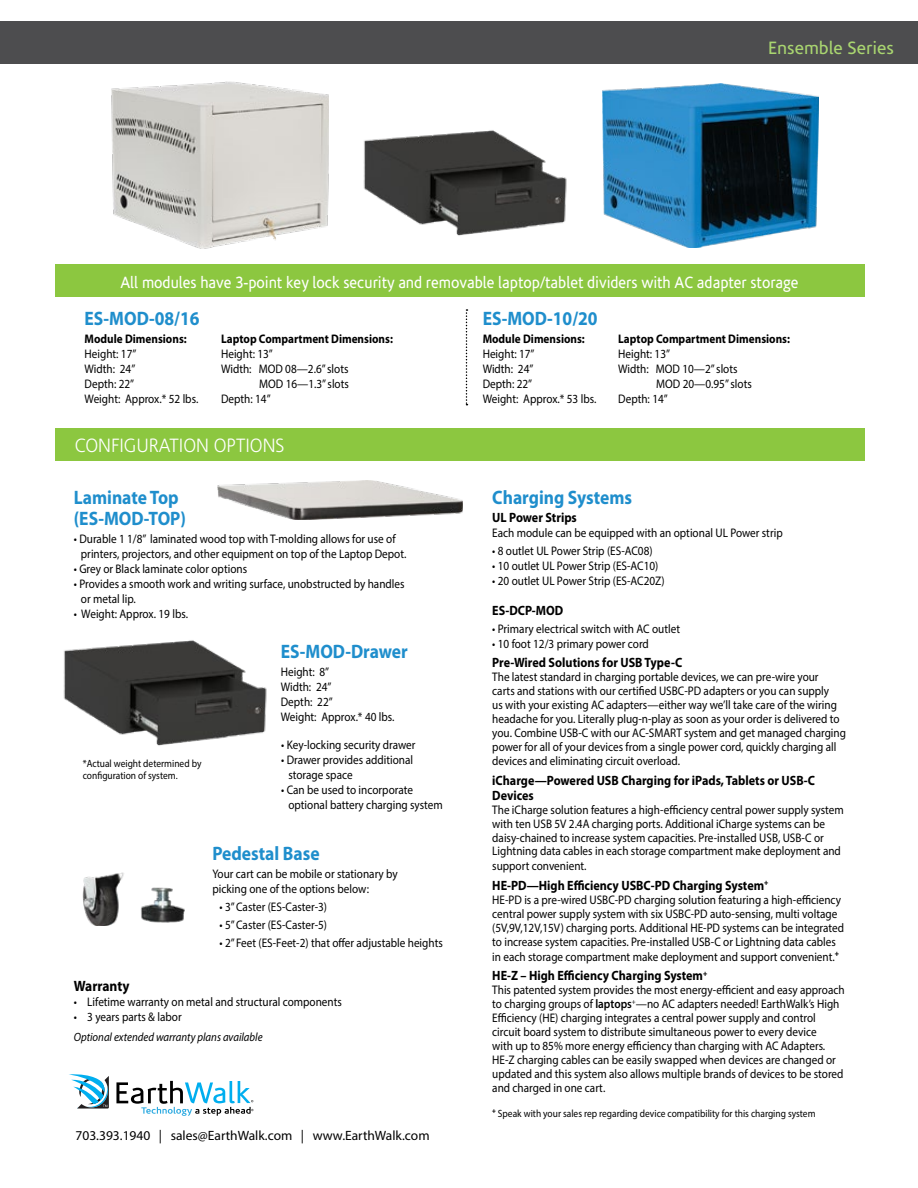
<style>
.page{position:relative;width:918px;height:1188px;background:#fff}
.page>*{position:absolute;margin:0;border:0;box-sizing:border-box;transform-origin:0 0}
.t1{font:700 19.5px/21px "Myriad Pro";color:#1f8ecc;scale:.9 1}
.t2{font:300 19.5px "Corisande";color:#fff;scale:.95 1}
.t3{font:18px "Corisande";color:#a9d570}
.t4{font:16.5px "Corisande";color:#fff;scale:.9 1}
.t5{font:700 15px "Myriad Pro";color:#000;scale:.9 1}
.t6{font:700 13.5px/15px "Myriad Pro";color:#000;scale:.9 1}
.t7{font:13.5px "Myriad Pro";color:#000}
.t8{font:12.45px/15px "Myriad Pro";color:#000;scale:.9 1}
.t9{font:700 12.45px "Myriad Pro";color:#000;scale:.9 1}
.t10{font:italic 12px "Myriad Pro";color:#000;scale:.9 1}
.t11{font:10.5px/12.6px "Myriad Pro";color:#000;scale:.9 1}
.s1{font-weight:600}
</style>
<div class="page">
<svg style="left:69px;top:1074px;width:40px;height:35px"></svg>
<svg style="left:116px;top:1081px;width:137px;height:35px"></svg>
<div style="left:0;top:21px;width:918px;height:43px;background:#4d4d4f"></div>
<img style="left:602px;top:83px;width:217px;height:165px">
<img style="left:217px;top:481px;width:246px;height:38px">
<img style="left:83px;top:872px;width:102px;height:54px">
<img style="left:111px;top:81px;width:218px;height:167px">
<div style="left:55px;top:264px;width:809px;height:33px;background:#8cc740"></div>
<svg style="left:466px;top:309px;width:1px;height:96px"></svg>
<img style="left:363px;top:130px;width:204px;height:106px">
<img style="left:63px;top:640px;width:204px;height:106px">
<div style="left:55px;top:428px;width:809px;height:33px;background:#8cc740"></div>
<h2 class="t3" style="left:768px;top:38px;width:127px">Ensemble Series</h2>
<h3 class="t4" style="left:120px;top:273px;width:755px">All modules have 3-point key lock security and removable laptop/tablet dividers with AC adapter storage</h3>
<h1 class="t1" style="left:85px;top:308px;width:129px">ES-MOD-08/16</h1>
<p class="t9" style="left:85px;top:332px;width:115px">Module Dimensions:</p>
<p class="t8" style="left:85px;top:346px;width:128px">Height: 17”<br>Width: 24”<br>Depth: 22”<br>Weight: Approx.* 52 lbs.</p>
<p class="t9" style="left:221px;top:332px;width:192px">Laptop Compartment Dimensions:</p>
<p class="t8" style="left:221px;top:346px;width:59px">Height: 13”</p>
<p class="t8" style="left:221px;top:361px;width:143px">Width: MOD 08—2.6” slots</p>
<p class="t8" style="left:259px;top:376px;width:101px">MOD 16—1.3” slots</p>
<p class="t8" style="left:221px;top:391px;width:57px">Depth: 14”</p>
<h1 class="t2" style="left:75px;top:435px;width:222px">CONFIGURATION OPTIONS</h1>
<h1 class="t1" style="left:74px;top:487px;width:126px">Laminate Top (ES-MOD-TOP)</h1>
<p class="t8" style="left:81px;top:531px;width:363px;text-indent:-7px">• Durable 1 1/8” laminated wood top with T-molding allows for use of printers, projectors, and other equipment on top of the Laptop Depot.</p>
<p class="t8" style="left:74px;top:561px;width:194px">• Grey or Black laminate color options</p>
<p class="t8" style="left:81px;top:576px;width:361px;text-indent:-7px">• Provides a smooth work and writing surface, unobstructed by handles or metal lip.</p>
<p class="t8" style="left:74px;top:606px;width:128px">• Weight: Approx. 19 lbs.</p>
<h1 class="t1" style="left:281px;top:641px;width:143px">ES-MOD-Drawer</h1>
<p class="t8" style="left:281px;top:664px;width:128px">Height: 8”<br>Width: 24”<br>Depth: 22”<br>Weight: Approx.* 40 lbs.</p>
<p class="t8" style="left:281px;top:737px;width:151px">• Key-locking security drawer</p>
<p class="t8" style="left:288px;top:752px;width:140px;text-indent:-7px">• Drawer provides additional storage space</p>
<p class="t8" style="left:288px;top:782px;width:173px;text-indent:-7px">• Can be used to incorporate optional battery charging system</p>
<h1 class="t1" style="left:212px;top:843px;width:121px">Pedestal Base</h1>
<p class="t8" style="left:212px;top:866px;width:208px">Your cart can be mobile or stationary by picking one of the options below:</p>
<p class="t8" style="left:220px;top:899px;width:121px">• 3” Caster (ES-Caster-3)</p>
<p class="t8" style="left:220px;top:917px;width:121px">• 5” Caster (ES-Caster-5)</p>
<p class="t8" style="left:220px;top:935px;width:250px">• 2” Feet (ES-Feet-2) that offer adjustable heights</p>
<p class="t11" style="left:83px;top:757px;width:133px">*Actual weight determined by configuration of system.</p>
<p class="t5" style="left:74px;top:977px;width:63px">Warranty</p>
<p class="t8" style="left:74px;top:994px;width:299px">• Lifetime warranty on metal and structural components</p>
<p class="t8" style="left:74px;top:1009px;width:121px">• 3 years parts &amp; labor</p>
<p class="t10" style="left:74px;top:1030px;width:211px">Optional extended warranty plans available</p>
<p class="t7" style="left:76px;top:1127px;width:356px">703.393.1940 | sales@EarthWalk.com | www.EarthWalk.com</p>
<h1 class="t1" style="left:483px;top:308px;width:129px">ES-MOD-10/20</h1>
<p class="t9" style="left:483px;top:332px;width:115px">Module Dimensions:</p>
<p class="t8" style="left:483px;top:346px;width:128px">Height: 17”<br>Width: 24”<br>Depth: 22”<br>Weight: Approx.* 53 lbs.</p>
<p class="t9" style="left:618px;top:332px;width:192px">Laptop Compartment Dimensions:</p>
<p class="t8" style="left:618px;top:346px;width:59px">Height: 13”</p>
<p class="t8" style="left:618px;top:361px;width:134px">Width: MOD 10—2” slots</p>
<p class="t8" style="left:656px;top:376px;width:108px">MOD 20—0.95” slots</p>
<p class="t8" style="left:618px;top:391px;width:57px">Depth: 14”</p>
<h1 class="t1" style="left:492px;top:487px;width:157px">Charging Systems</h1>
<p class="t6" style="left:492px;top:510px;width:95px">UL Power Strips</p>
<p class="t8" style="left:492px;top:525px;width:324px">Each module can be equipped with an optional UL Power strip</p>
<p class="t8" style="left:492px;top:543px;width:180px">• 8 outlet UL Power Strip (ES-AC08)</p>
<p class="t8" style="left:492px;top:558px;width:186px">• 10 outlet UL Power Strip (ES-AC10)</p>
<p class="t8" style="left:492px;top:573px;width:193px">• 20 outlet UL Power Strip (ES-AC20Z)</p>
<p class="t6" style="left:492px;top:603px;width:80px">ES-DCP-MOD</p>
<p class="t8" style="left:492px;top:621px;width:210px">• Primary electrical switch with AC outlet</p>
<p class="t8" style="left:492px;top:636px;width:176px">• 10 foot 12/3 primary power cord</p>
<p class="t6" style="left:492px;top:655px;width:213px">Pre-Wired Solutions for USB Type-C</p>
<p class="t8" style="left:492px;top:670px;width:395px;line-height:14px">The latest standard in charging portable devices, we can pre-wire your<br>carts and stations with our certified USBC-PD adapters or you can supply<br>us with your existing AC adapters—either way we’ll take care of the wiring headache for you. Literally plug-n-play as soon as your order is delivered to you. Combine USB-C with our AC-SMART system and get managed charging power for all of your devices from a single power cord, quickly charging all devices and eliminating circuit overload.</p>
<p class="t6" style="left:492px;top:773px;width:360px">iCharge—Powered USB Charging for iPads, Tablets or USB-C<br>Devices</p>
<p class="t8" style="left:492px;top:802px;width:392px;line-height:14.2px">The iCharge solution features a high-efficiency central power supply system with ten USB 5V 2.4A charging ports. Additional iCharge systems can be daisy-chained to increase system capacities. Pre-installed USB, USB-C or Lightning data cables in each storage compartment make deployment and support convenient.</p>
<p class="t6" style="left:492px;top:878px;width:308px">HE-PD—High Efficiency USBC-PD Charging System<sup>+</sup></p>
<p class="t8" style="left:492px;top:892px;width:392px;line-height:14.2px">HE-PD is a pre-wired USBC-PD charging solution featuring a high-efficiency central power supply system with six USBC-PD auto-sensing, multi voltage (5V,9V,12V,15V) charging ports. Additional HE-PD systems can be integrated to increase system capacities. Pre-installed USB-C or Lightning data cables in each storage compartment make deployment and support convenient.<sup>+</sup></p>
<p class="t6" style="left:492px;top:968px;width:240px">HE-Z – High Efficiency Charging System<sup>+</sup></p>
<p class="t8" style="left:492px;top:983px;width:393px;line-height:14px">This patented system provides the most energy-efficient and easy approach to charging groups of <span class="s1">laptops</span><sup>+</sup>—no AC adapters needed! EarthWalk’s High Efficiency (HE) charging integrates a central power supply and control circuit board system to distribute simultaneous power to every device<br>with up to 85% more energy efficiency than charging with AC Adapters.<br>HE-Z charging cables can be easily swapped when devices are changed or updated and this system also allows multiple brands of devices to be stored and charged in one cart.</p>
<p class="t11" style="left:492px;top:1107px;width:361px"><sup>+</sup> Speak with your sales rep regarding device compatibility for this charging system</p>
</div>
